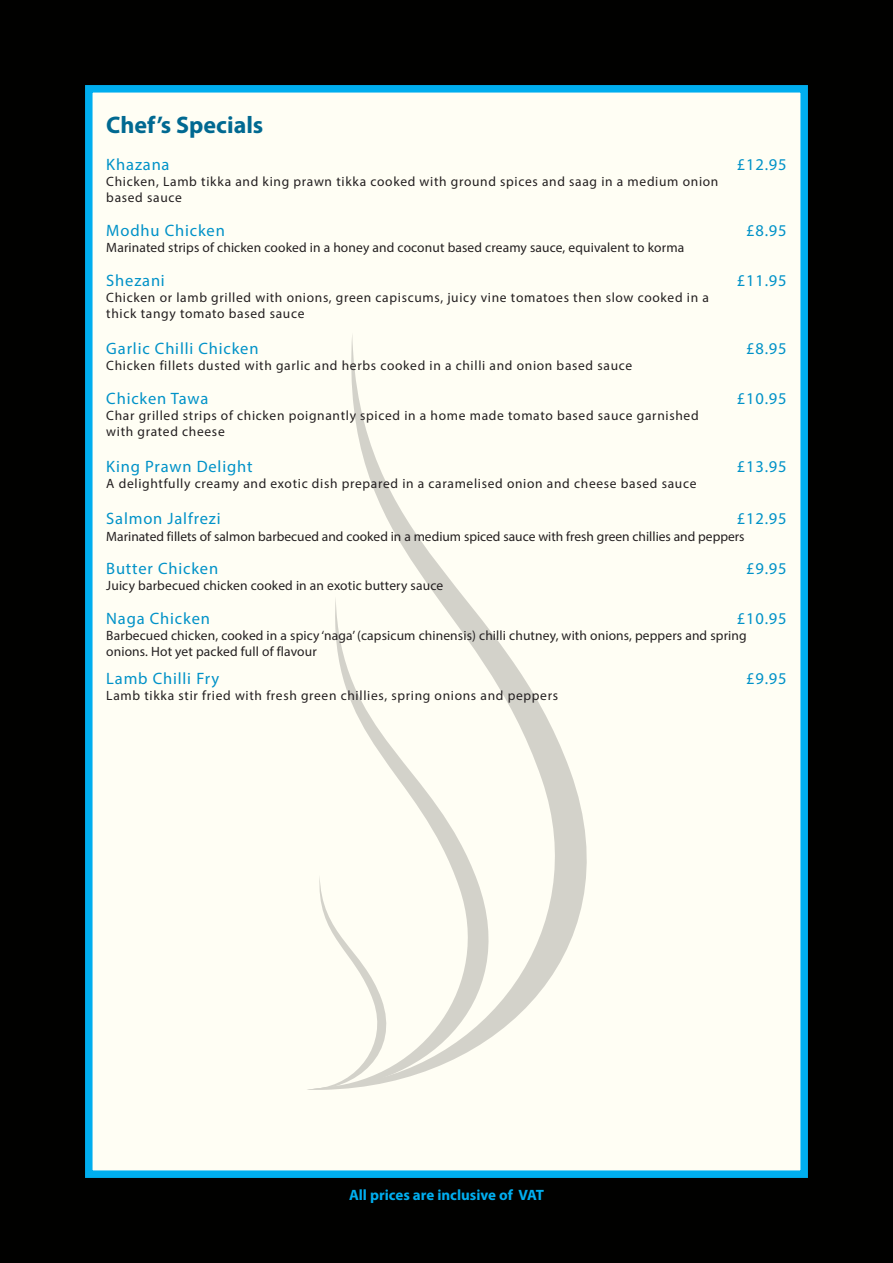
<style>
.page{position:relative;width:893px;height:1263px;background:#010100}
.page>*{position:absolute;margin:0;border:0;box-sizing:border-box;transform-origin:0 0}
.SubHeadings{font:700 24px "Myriad Pro";color:#006991}
.Mainheading{font:16.5px "Myriad Pro";letter-spacing:.05em;color:#0092c8}
.VAT{font:700 15px "Myriad Pro";color:#00aeef}
.description{font:13.5px "Myriad Pro";letter-spacing:.05em;color:#231f20}
.description-2{font:13.5px "Myriad Pro";letter-spacing:.01em;color:#231f20}
.description-3{font:13.5px "Myriad Pro";color:#231f20}
</style>
<div class="page">
<div style="left:85px;top:85px;width:723px;height:1093px;background:#fffef4;border:8px solid #00aeef"></div>
<svg style="left:351px;top:335px;width:236px;height:676px"></svg>
<svg style="left:335px;top:596px;width:187px;height:483px"></svg>
<svg style="left:307px;top:875px;width:94px;height:215px"></svg>
<p class="SubHeadings" style="left:106px;top:109px;width:159px">Chef’s Specials</p>
<p class="Mainheading" style="left:106px;top:154px;width:65px">Khazana</p>
<p class="Mainheading" style="left:737px;top:154px;width:51px">£12.95</p>
<p class="description" style="left:106px;top:173px;width:614px">Chicken, Lamb tikka and king prawn tikka cooked with ground spices and saag in a medium onion</p>
<p class="description" style="left:106px;top:189px;width:77px">based sauce</p>
<p class="Mainheading" style="left:106px;top:220px;width:120px">Modhu Chicken</p>
<p class="Mainheading" style="left:746px;top:220px;width:42px">£8.95</p>
<p class="description-2" style="left:106px;top:239px;width:579px">Marinated strips of chicken cooked in a honey and coconut based creamy sauce, equivalent to korma</p>
<p class="Mainheading" style="left:106px;top:270px;width:60px">Shezani</p>
<p class="Mainheading" style="left:737px;top:270px;width:51px">£11.95</p>
<p class="description" style="left:106px;top:289px;width:604px">Chicken or lamb grilled with onions, green capiscums, juicy vine tomatoes then slow cooked in a</p>
<p class="description" style="left:106px;top:305px;width:200px">thick tangy tomato based sauce</p>
<p class="Mainheading" style="left:106px;top:338px;width:154px">Garlic Chilli Chicken</p>
<p class="Mainheading" style="left:746px;top:338px;width:42px">£8.95</p>
<p class="description" style="left:106px;top:357px;width:527px">Chicken fillets dusted with garlic and herbs cooked in a chilli and onion based sauce</p>
<p class="Mainheading" style="left:106px;top:388px;width:104px">Chicken Tawa</p>
<p class="Mainheading" style="left:737px;top:388px;width:51px">£10.95</p>
<p class="description" style="left:106px;top:407px;width:594px">Char grilled strips of chicken poignantly spiced in a home made tomato based sauce garnished</p>
<p class="description" style="left:106px;top:423px;width:120px">with grated cheese</p>
<p class="Mainheading" style="left:106px;top:456px;width:148px">King Prawn Delight</p>
<p class="Mainheading" style="left:737px;top:456px;width:51px">£13.95</p>
<p class="description" style="left:106px;top:475px;width:592px">A delightfully creamy and exotic dish prepared in a caramelised onion and cheese based sauce</p>
<p class="Mainheading" style="left:106px;top:509px;width:116px">Salmon Jalfrezi</p>
<p class="Mainheading" style="left:737px;top:509px;width:51px">£12.95</p>
<p class="description-3" style="left:106px;top:528px;width:640px">Marinated fillets of salmon barbecued and cooked in a medium spiced sauce with fresh green chillies and peppers</p>
<p class="Mainheading" style="left:106px;top:558px;width:113px">Butter Chicken</p>
<p class="Mainheading" style="left:746px;top:558px;width:42px">£9.95</p>
<p class="description-2" style="left:106px;top:577px;width:338px">Juicy barbecued chicken cooked in an exotic buttery sauce</p>
<p class="Mainheading" style="left:106px;top:608px;width:105px">Naga Chicken</p>
<p class="Mainheading" style="left:737px;top:608px;width:51px">£10.95</p>
<p class="description-2" style="left:106px;top:627px;width:642px">Barbecued chicken, cooked in a spicy ‘naga’ (capsicum chinensis) chilli chutney, with onions, peppers and spring</p>
<p class="description-2" style="left:106px;top:643px;width:212px">onions. Hot yet packed full of flavour</p>
<p class="Mainheading" style="left:106px;top:668px;width:114px">Lamb Chilli Fry</p>
<p class="Mainheading" style="left:746px;top:668px;width:42px">£9.95</p>
<p class="description" style="left:106px;top:687px;width:453px">Lamb tikka stir fried with fresh green chillies, spring onions and peppers</p>
<p class="VAT" style="left:349px;top:1185px;width:196px">All prices are inclusive of VAT</p>
</div>
